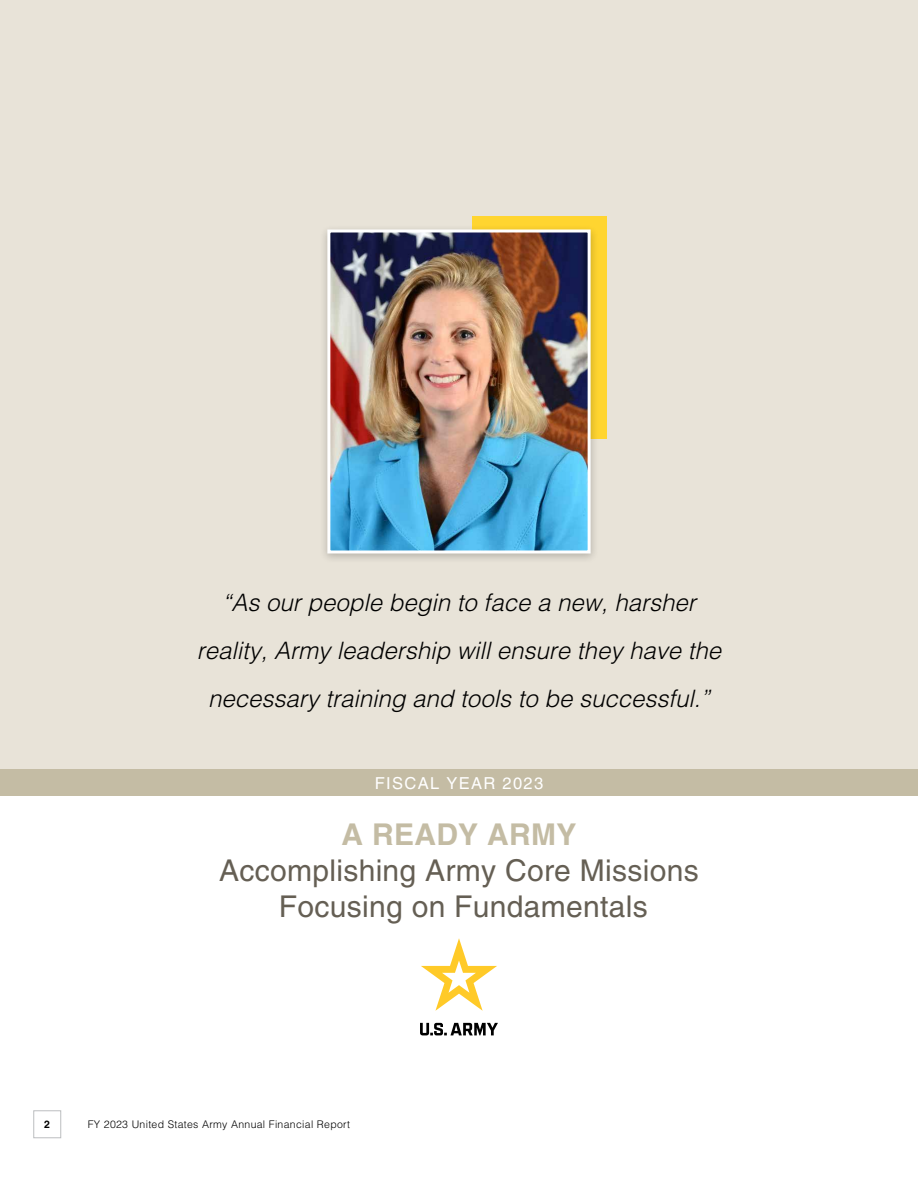
<style>
.page{position:relative;width:918px;height:1188px;background:#fff}
.page>*{position:absolute;margin:0;border:0;box-sizing:border-box;transform-origin:0 0}
.t1{font:30px/36px "Helvetica LT Std";letter-spacing:.01em;color:#655f54;text-align:center}
.t2{font:700 30px "Helvetica LT Std";letter-spacing:.01em;color:#c4bca4}
.Leader_Quote{font:italic 300 24px/48px "Helvetica LT Std";color:#000;text-align:center}
.t3{font:16.5px "Helvetica LT Std";letter-spacing:.08em;color:#fff}
.t4{font:300 10.5px "Helvetica LT Std";letter-spacing:.03em;color:#000}
.t5{font:700 10.5px "Helvetica LT Std";color:#000}
</style>
<div class="page">
<div style="left:0;top:0;width:918px;height:770px;background:#e8e3d8"></div>
<div style="left:0;top:770px;width:918px;height:26px;background:#c4bca4"></div>
<div style="left:472px;top:216px;width:136px;height:223px;background:#ffd530"></div>
<div style="left:33px;top:1110px;width:28px;height:28px;border:1px solid #bcbec0"></div>
<div style="left:319px;top:224px;width:280px;height:340px;background:#000;opacity:.22"></div>
<img style="left:331px;top:234px;width:256px;height:316px">
<div style="left:327px;top:230px;width:264px;height:324px;border:3px solid #fff"></div>
<svg style="left:420px;top:1023px;width:78px;height:12px"></svg>
<svg style="left:421px;top:938px;width:76px;height:73px"></svg>
<p class="Leader_Quote" style="left:197px;top:579px;width:526px">“As our people begin to face a new, harsher reality, Army leadership will ensure they have the necessary training and tools to be successful.”</p>
<p class="t3" style="left:375px;top:774px;width:170px">FISCAL YEAR 2023</p>
<p class="t2" style="left:342px;top:816px;width:236px">A READY ARMY</p>
<p class="t1" style="left:219px;top:852px;width:481px">Accomplishing Army Core Missions<br>Focusing on Fundamentals</p>
<p class="t5" style="left:44px;top:1118px;width:7px">2</p>
<p class="t4" style="left:88px;top:1118px;width:264px">FY 2023 United States Army Annual Financial Report</p>
</div>
